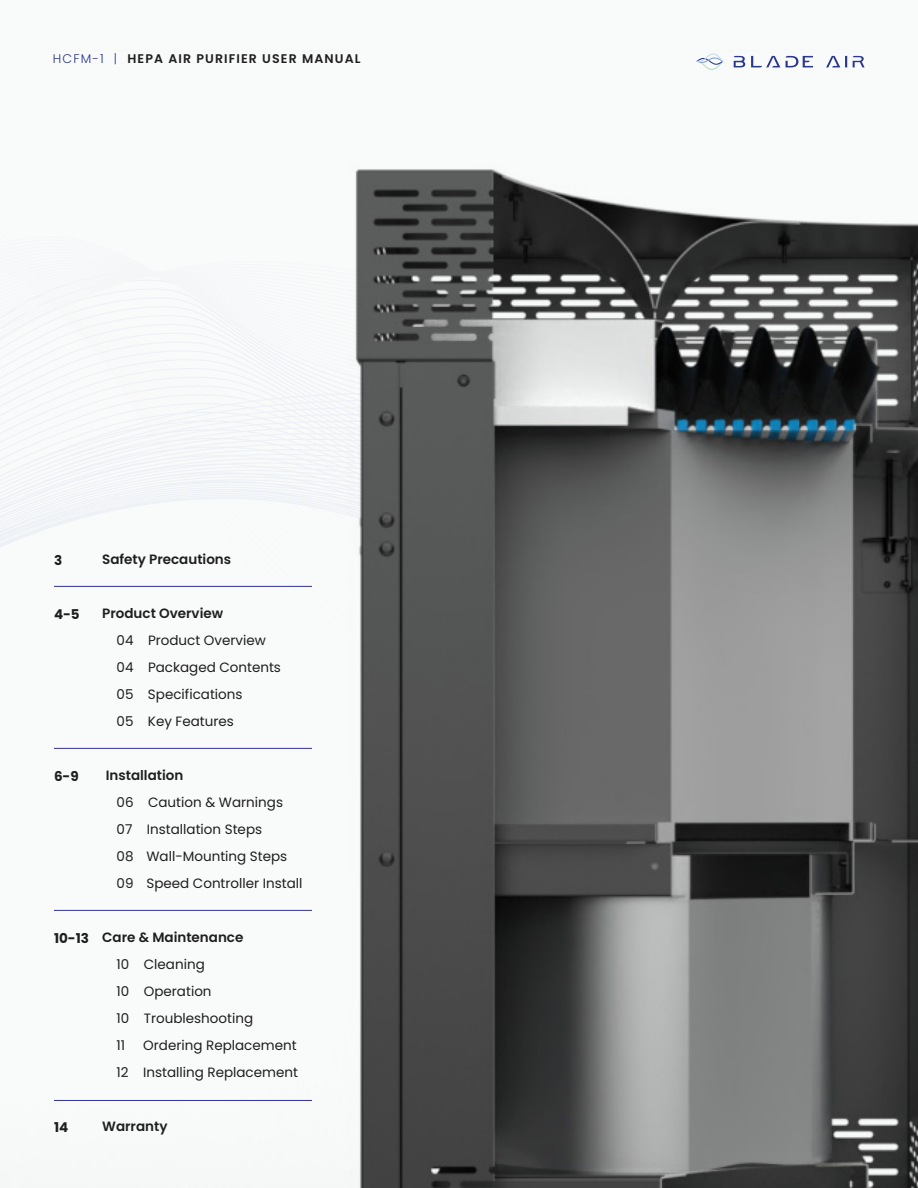
<style>
.page{position:relative;width:918px;height:1188px;background:#f9fafa}
.page>*{position:absolute;margin:0;border:0;box-sizing:border-box;transform-origin:0 0}
.Subheading_-_Left_Aligned{font:13.5px/27px "Poppins";color:#1d1e1d}
.Subheading_-_Left_Aligned-2{font:600 13.5px "Poppins";color:#1d1e1d}
.Subheading_-_Left_Aligned-3{font:700 13.5px "Poppins";color:#1d1e1d}
.t1{font:600 12.6px "Poppins";letter-spacing:.09em;color:#1d1e1d}
.s1{font-weight:300;color:#2a378d}
</style>
<div class="page">
<img style="left:0;top:55px;width:918px;height:1133px">
<hr style="left:54px;top:748px;width:258px;height:1px;background:#339">
<hr style="left:54px;top:586px;width:258px;height:1px;background:#339">
<hr style="left:54px;top:910px;width:258px;height:1px;background:#339">
<hr style="left:54px;top:1100px;width:258px;height:1px;background:#339">
<svg style="left:697px;top:53px;width:26px;height:17px"></svg>
<svg style="left:786px;top:56px;width:27px;height:11px"></svg>
<svg style="left:751px;top:56px;width:29px;height:11px"></svg>
<svg style="left:734px;top:56px;width:11px;height:11px"></svg>
<svg style="left:826px;top:56px;width:21px;height:11px"></svg>
<svg style="left:853px;top:56px;width:12px;height:11px"></svg>
<p class="t1" style="left:53px;top:51px;width:309px"><span class="s1">HCFM-1 |</span> HEPA AIR PURIFIER USER MANUAL</p>
<p class="Subheading_-_Left_Aligned-3" style="left:54px;top:552px;width:10px">3</p>
<p class="Subheading_-_Left_Aligned-3" style="left:54px;top:606px;width:27px">4-5</p>
<p class="Subheading_-_Left_Aligned-3" style="left:54px;top:768px;width:26px">6-9</p>
<p class="Subheading_-_Left_Aligned-3" style="left:54px;top:930px;width:36px">10-13</p>
<p class="Subheading_-_Left_Aligned-2" style="left:102px;top:552px;width:131px">Safety Precautions</p>
<p class="Subheading_-_Left_Aligned-2" style="left:102px;top:606px;width:122px">Product Overview</p>
<p class="Subheading_-_Left_Aligned" style="left:117px;top:627px;width:151px">04 Product Overview</p>
<p class="Subheading_-_Left_Aligned" style="left:117px;top:654px;width:166px">04 Packaged Contents</p>
<p class="Subheading_-_Left_Aligned" style="left:117px;top:681px;width:127px">05 Specifications</p>
<p class="Subheading_-_Left_Aligned" style="left:117px;top:708px;width:119px">05 Key Features</p>
<p class="Subheading_-_Left_Aligned-2" style="left:106px;top:768px;width:79px">Installation</p>
<p class="Subheading_-_Left_Aligned" style="left:117px;top:789px;width:172px">06 Caution &amp; Warnings<br>07 Installation Steps<br>08 Wall-Mounting Steps</p>
<p class="Subheading_-_Left_Aligned" style="left:117px;top:870px;width:187px">09 Speed Controller Install</p>
<p class="Subheading_-_Left_Aligned-2" style="left:102px;top:930px;width:143px">Care &amp; Maintenance</p>
<p class="Subheading_-_Left_Aligned" style="left:117px;top:951px;width:90px">10 Cleaning</p>
<p class="Subheading_-_Left_Aligned" style="left:117px;top:978px;width:138px">10 Operation<br>10 Troubleshooting</p>
<p class="Subheading_-_Left_Aligned" style="left:117px;top:1032px;width:10px">11</p>
<p class="Subheading_-_Left_Aligned" style="left:143px;top:1032px;width:155px">Ordering Replacement</p>
<p class="Subheading_-_Left_Aligned" style="left:117px;top:1059px;width:183px">12 Installing Replacement</p>
<p class="Subheading_-_Left_Aligned-3" style="left:54px;top:1119px;width:16px">14</p>
<p class="Subheading_-_Left_Aligned-2" style="left:102px;top:1119px;width:67px">Warranty</p>
</div>
